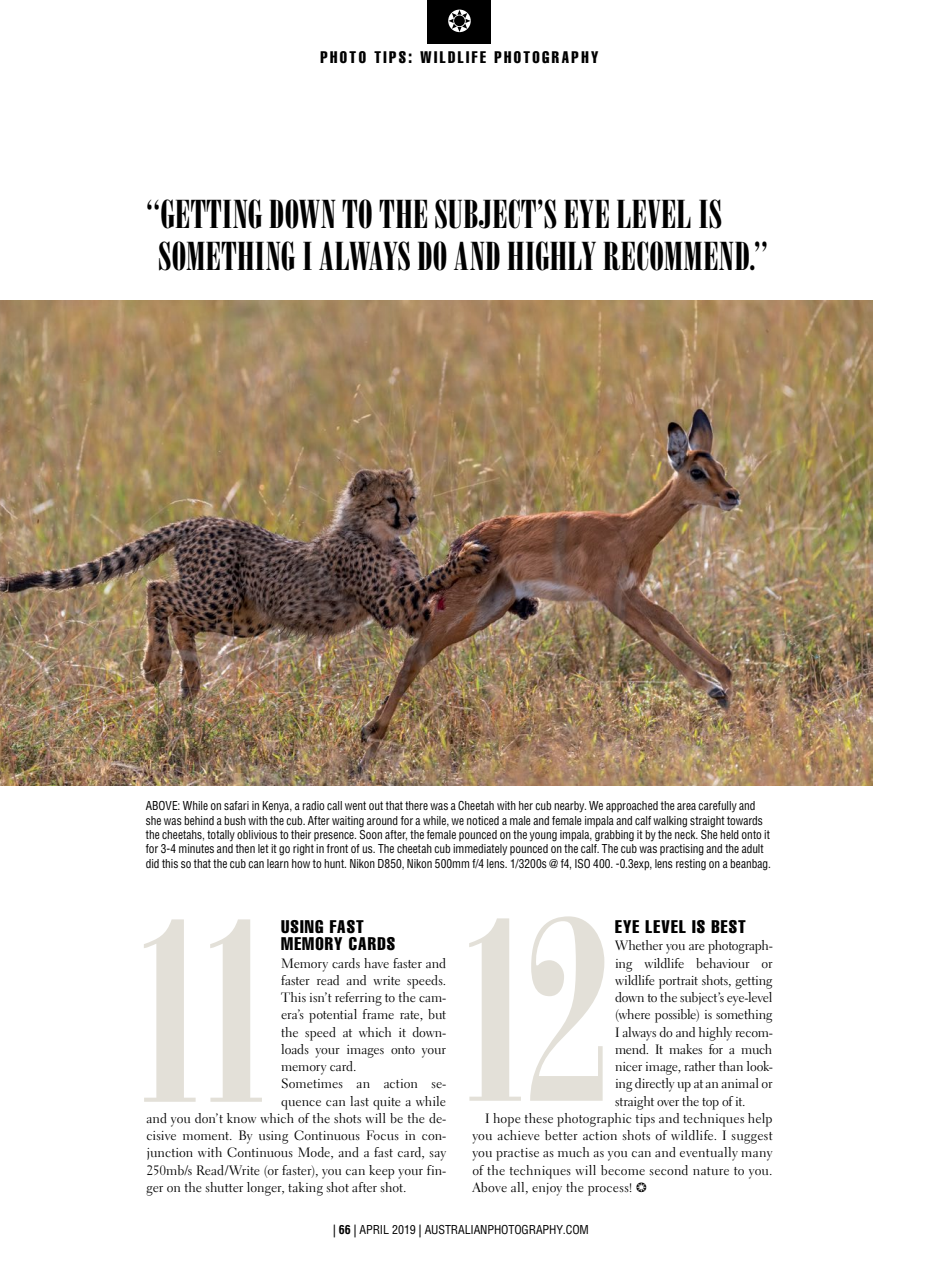
<style>
.page{position:relative;width:936px;height:1263px;background:#fff}
.page>*{position:absolute;margin:0;border:0;box-sizing:border-box;transform-origin:0 0}
.t1{font:255px "Bodoni Std Poster Compressed";color:#e3e0d8}
.t2{font:39px/42px "Bodoni Std Poster Compressed";letter-spacing:.005em;color:#000}
.t3{font:18px/17.2px "Helvetica LT Std Comp";letter-spacing:.065em;color:#000}
.t4{font:16.5px "Helvetica LT Std Comp";letter-spacing:.155em;color:#000;scale:.95 1}
.t5{font:13.5px "Electra LT Std";color:#000}
.t6{font:13.5px "Electra LT Std";letter-spacing:-.02em;color:#000}
.t7{font:13.5px "Electra LT Std";letter-spacing:-.025em;color:#000}
.t8{font:condensed 12px/14.4px "Helvetica LT Std";color:#000;scale:.95 1}
.t9{font:condensed 12px "Helvetica LT Std";color:#000}
.s1{font-family:"VAG Rounded Std";font-weight:300;font-stretch:normal}
.s2{font-weight:700}
</style>
<div class="page">
<img style="left:0;top:301px;width:872px;height:484px">
<div style="left:427px;top:0;width:64px;height:44px;background:#000"></div>
<svg style="left:448px;top:10px;width:22px;height:22px"></svg>
<p class="t4" style="left:320px;top:47px;width:294px">PHOTO TIPS: WILDLIFE PHOTOGRAPHY</p>
<h2 class="t2" style="left:158px;top:193px;width:611px;text-indent:-13px">“GETTING DOWN TO THE SUBJECT’S EYE LEVEL IS<br>SOMETHING I ALWAYS DO AND HIGHLY RECOMMEND.”</h2>
<p class="t8" style="left:146px;top:798px;width:659px">ABOVE: While on safari in Kenya, a radio call went out that there was a Cheetah with her cub nearby. We approached the area carefully and she was behind a bush with the cub. After waiting around for a while, we noticed a male and female impala and calf walking straight towards the cheetahs, totally oblivious to their presence. Soon after, the female pounced on the young impala, grabbing it by the neck. She held onto it for 3-4 minutes and then let it go right in front of us. The cheetah cub immediately pounced on the calf. The cub was practising and the adult did this so that the cub can learn how to hunt. Nikon D850, Nikon 500mm f/4 lens. 1/3200s @ f4, ISO 400. -0.3exp, lens resting on a beanbag.</p>
<h1 class="t1" style="left:128px;top:864px;width:484px">11 12</h1>
<h3 class="t3" style="left:281px;top:918px;width:115px">USING FAST<br>MEMORY CARDS</h3>
<p class="t5" style="left:281px;top:954px;width:166px">Memory cards have faster and</p>
<p class="t5" style="left:281px;top:972px;width:166px">faster read and write speeds.</p>
<p class="t5" style="left:281px;top:989px;width:166px">This isn’t referring to the cam-</p>
<p class="t5" style="left:281px;top:1006px;width:166px">era’s potential frame rate, but</p>
<p class="t5" style="left:281px;top:1024px;width:166px">the speed at which it down-</p>
<p class="t5" style="left:281px;top:1041px;width:166px">loads your images onto your</p>
<p class="t5" style="left:281px;top:1058px;width:77px">memory card.</p>
<p class="t5" style="left:281px;top:1075px;width:166px">Sometimes an action se-</p>
<p class="t5" style="left:281px;top:1093px;width:166px">quence can last quite a while</p>
<p class="t5" style="left:146px;top:1110px;width:301px">and you don’t know which of the shots will be the de-</p>
<p class="t5" style="left:146px;top:1127px;width:301px">cisive moment. By using Continuous Focus in con-</p>
<p class="t5" style="left:146px;top:1144px;width:301px">junction with Continuous Mode, and a fast card, say</p>
<p class="t5" style="left:146px;top:1162px;width:301px">250mb/s Read/Write (or faster), you can keep your fin-</p>
<p class="t5" style="left:146px;top:1179px;width:261px">ger on the shutter longer, taking shot after shot.</p>
<h3 class="t3" style="left:615px;top:918px;width:132px">EYE LEVEL IS BEST</h3>
<p class="t6" style="left:615px;top:937px;width:159px">Whether you are photograph-</p>
<p class="t5" style="left:615px;top:954px;width:159px">ing wildlife behaviour or</p>
<p class="t5" style="left:615px;top:972px;width:159px">wildlife portrait shots, getting</p>
<p class="t6" style="left:615px;top:989px;width:159px">down to the subject’s eye-level</p>
<p class="t6" style="left:615px;top:1006px;width:159px">(where possible) is something</p>
<p class="t5" style="left:615px;top:1024px;width:159px">I always do and highly recom-</p>
<p class="t7" style="left:615px;top:1041px;width:159px">mend. It makes for a much</p>
<p class="t5" style="left:615px;top:1058px;width:159px">nicer image, rather than look-</p>
<p class="t5" style="left:615px;top:1075px;width:159px">ing directly up at an animal or</p>
<p class="t6" style="left:615px;top:1093px;width:132px">straight over the top of it.</p>
<p class="t5" style="left:485px;top:1110px;width:289px">I hope these photographic tips and techniques help</p>
<p class="t5" style="left:472px;top:1127px;width:301px">you achieve better action shots of wildlife. I suggest</p>
<p class="t5" style="left:472px;top:1144px;width:301px">you practise as much as you can and eventually many</p>
<p class="t5" style="left:472px;top:1162px;width:301px">of the techniques will become second nature to you.</p>
<p class="t5" style="left:472px;top:1179px;width:176px">Above all, enjoy the process! ❂</p>
<p class="t9" style="left:333px;top:1222px;width:257px"><span class="s1">|</span> <span class="s2">66</span> <span class="s1">|</span> APRIL 2019 <span class="s1">|</span> AUSTRALIANPHOTOGRAPHY.COM</p>
</div>
